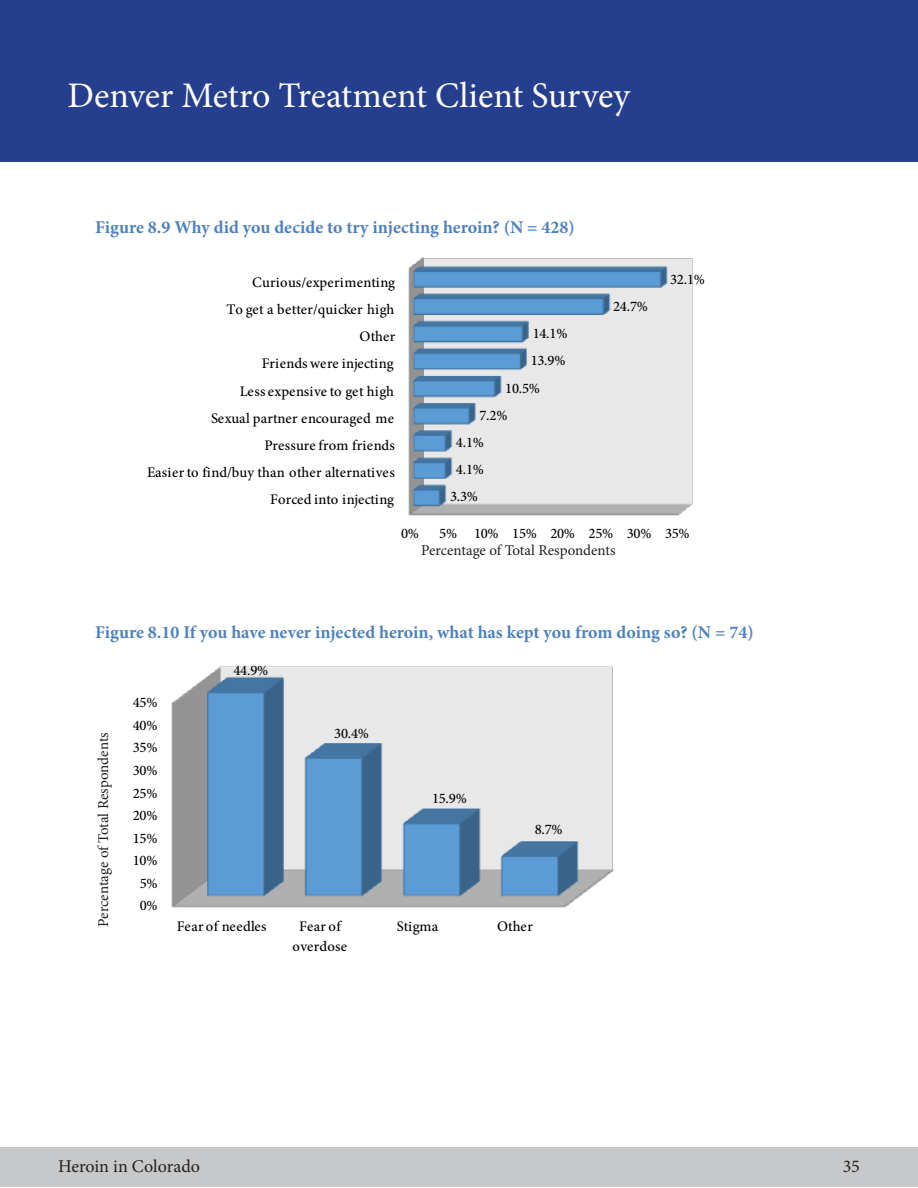
<style>
.page{position:relative;width:918px;height:1188px;background:#fff}
.page>*{position:absolute;margin:0;border:0;box-sizing:border-box;transform-origin:0 0}
.t1{font:36px "Minion Pro";color:#fff}
.t2{font:700 18px "Minion Pro";color:#4f81bd}
.t3{font:18px "Minion Pro";color:#231f20}
.t4{font:15px "Minion Pro";letter-spacing:-.005em;color:#231f20}
.t5{font:500 14.55px/20.2px "Minion Pro";letter-spacing:.005em;color:#000;text-align:center}
.t6{font:500 14.55px "Minion Pro";letter-spacing:-.02em;color:#000}
</style>
<div class="page">
<div style="left:1px;top:1148px;width:917px;height:39px;background:#c7c8ca"></div>
<svg style="left:171px;top:666px;width:443px;height:242px;background:#a8bdcf"></svg>
<svg style="left:408px;top:257px;width:285px;height:259px;background:#bbcbd9"></svg>
<div style="left:0;top:0;width:918px;height:162px;background:#253f8e"></div>
<p class="t1" style="left:68px;top:72px;width:564px">Denver Metro Treatment Client Survey</p>
<p class="t2" style="left:95px;top:215px;width:481px">Figure 8.9 Why did you decide to try injecting heroin? (N = 428)</p>
<p class="t5" style="left:252px;top:272px;width:145px">Curious/experimenting</p>
<p class="t5" style="left:227px;top:299px;width:169px">To get a better/quicker high</p>
<p class="t5" style="left:359px;top:326px;width:37px">Other</p>
<p class="t5" style="left:533px;top:323px;width:36px">14.1%</p>
<p class="t5" style="left:262px;top:354px;width:133px">Friends were injecting</p>
<p class="t5" style="left:531px;top:351px;width:36px">13.9%</p>
<p class="t5" style="left:240px;top:381px;width:156px">Less expensive to get high</p>
<p class="t5" style="left:505px;top:378px;width:36px">10.5%</p>
<p class="t5" style="left:211px;top:408px;width:184px">Sexual partner encouraged me</p>
<p class="t5" style="left:479px;top:405px;width:29px">7.2%</p>
<p class="t5" style="left:265px;top:435px;width:132px">Pressure from friends</p>
<p class="t5" style="left:456px;top:432px;width:29px">4.1%</p>
<p class="t5" style="left:147px;top:462px;width:249px">Easier to find/buy than other alternatives</p>
<p class="t5" style="left:456px;top:459px;width:29px">4.1%</p>
<p class="t5" style="left:270px;top:489px;width:125px">Forced into injecting</p>
<p class="t5" style="left:450px;top:486px;width:29px">3.3%</p>
<p class="t5" style="left:613px;top:296px;width:36px">24.7%</p>
<p class="t5" style="left:670px;top:269px;width:36px">32.1%</p>
<p class="t5" style="left:401px;top:523px;width:19px">0%</p>
<p class="t6" style="left:439px;top:523px;width:252px">5% 10% 15% 20% 25% 30% 35%</p>
<p class="t4" style="left:421px;top:540px;width:196px">Percentage of Total Respondents</p>
<p class="t2" style="left:95px;top:620px;width:660px">Figure 8.10 If you have never injected heroin, what has kept you from doing so? (N = 74)</p>
<p class="t4" style="left:93px;top:927px;width:196px;rotate:-90deg">Percentage of Total Respondents</p>
<p class="t5" style="left:133px;top:692px;width:26px">45%</p>
<p class="t5" style="left:133px;top:715px;width:26px">40%</p>
<p class="t5" style="left:133px;top:738px;width:26px">35%</p>
<p class="t5" style="left:133px;top:760px;width:26px">30%</p>
<p class="t5" style="left:133px;top:783px;width:26px">25%</p>
<p class="t5" style="left:133px;top:805px;width:26px">20%</p>
<p class="t5" style="left:133px;top:828px;width:26px">15%</p>
<p class="t5" style="left:133px;top:850px;width:26px">10%</p>
<p class="t5" style="left:140px;top:873px;width:19px">5%</p>
<p class="t5" style="left:140px;top:896px;width:19px">0%</p>
<p class="t5" style="left:234px;top:661px;width:36px">44.9%</p>
<p class="t5" style="left:334px;top:723px;width:36px">30.4%</p>
<p class="t5" style="left:432px;top:788px;width:36px">15.9%</p>
<p class="t5" style="left:535px;top:820px;width:29px">8.7%</p>
<p class="t5" style="left:177px;top:916px;width:91px">Fear of needles</p>
<p class="t5" style="left:292px;top:916px;width:56px">Fear of overdose</p>
<p class="t5" style="left:397px;top:916px;width:43px">Stigma</p>
<p class="t5" style="left:497px;top:916px;width:37px">Other</p>
<p class="t3" style="left:58px;top:1155px;width:143px">Heroin in Colorado</p>
<p class="t3" style="left:843px;top:1155px;width:19px">35</p>
</div>
